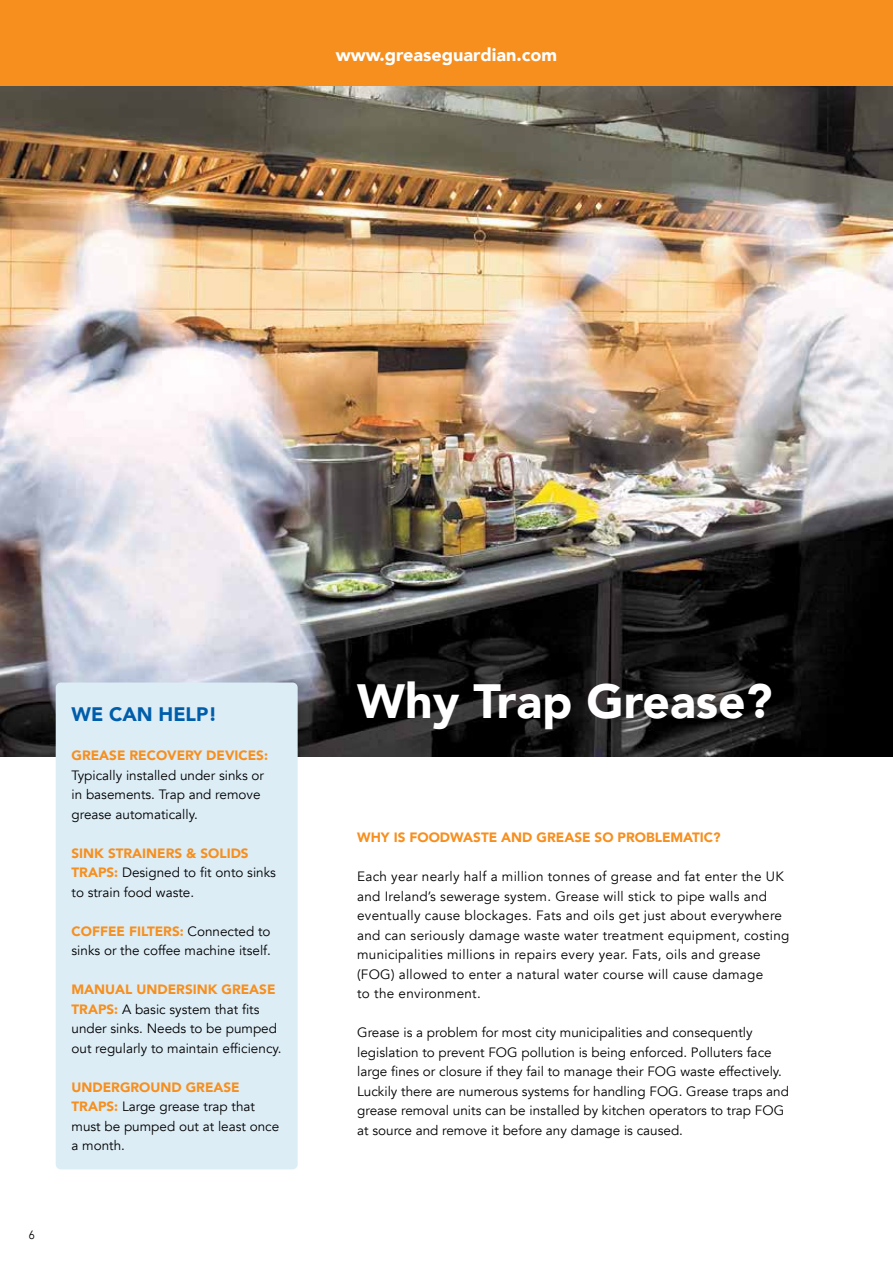
<style>
.page{position:relative;width:893px;height:1263px;background:#fff}
.page>*{position:absolute;margin:0;border:0;box-sizing:border-box;transform-origin:0 0}
.t1{font:900 48px "Avenir";color:#fff}
.t2{font:900 19.5px "Avenir";color:#005daa}
.t3{font:900 18px "Avenir";color:#fff}
.t4{font:13.5px/19.5px "Avenir";color:#000}
.t5{font:13.5px/19.5px "Avenir";letter-spacing:.02em;color:#000}
.t6{font:900 13.5px "Avenir";color:#f78f1e}
.t7{font:12px "Avenir";color:#000;scale:.9 1}
.s1{font-weight:900;color:#f78f1e}
</style>
<div class="page">
<img style="left:0;top:85px;width:893px;height:672px">
<div style="left:0;top:0;width:893px;height:85px;background:#f78f1e"></div>
<div style="left:56px;top:682px;width:242px;height:487px;background:#ddedf6;border-radius:5px"></div>
<h3 class="t3" style="left:336px;top:40px;width:222px">www.greaseguardian.com</h3>
<p class="t7" style="left:29px;top:1228px;width:8px">6</p>
<h2 class="t2" style="left:72px;top:698px;width:147px">WE CAN HELP!</h2>
<p class="t6" style="left:72px;top:744px;width:198px">GREASE RECOVERY DEVICES:</p>
<p class="t4" style="left:72px;top:765px;width:194px">Typically installed under sinks or in basements. Trap and remove grease automatically.</p>
<p class="t4" style="left:72px;top:843px;width:206px"><span class="s1">SINK STRAINERS &amp; SOLIDS<br>TRAPS:</span> Designed to fit onto sinks to strain food waste.</p>
<p class="t4" style="left:72px;top:921px;width:201px"><span class="s1">COFFEE FILTERS:</span> Connected to sinks or the coffee machine itself.</p>
<p class="t4" style="left:72px;top:980px;width:211px"><span class="s1">MANUAL UNDERSINK GREASE<br>TRAPS:</span> A basic system that fits under sinks. Needs to be pumped out regularly to maintain efficiency.</p>
<p class="t4" style="left:72px;top:1077px;width:209px"><span class="s1">UNDERGROUND GREASE<br>TRAPS:</span> Large grease trap that must be pumped out at least once a month.</p>
<h1 class="t1" style="left:357px;top:660px;width:417px">Why Trap Grease?</h1>
<p class="t6" style="left:357px;top:826px;width:365px">WHY IS FOODWASTE AND GREASE SO PROBLEMATIC?</p>
<p class="t5" style="left:357px;top:867px;width:434px">Each year nearly half a million tonnes of grease and fat enter the UK and Ireland’s sewerage system. Grease will stick to pipe walls and eventually cause blockages. Fats and oils get just about everywhere and can seriously damage waste water treatment equipment, costing municipalities millions in repairs every year. Fats, oils and grease (FOG) allowed to enter a natural water course will cause damage<br>to the environment.</p>
<p class="t4" style="left:357px;top:1023px;width:433px">Grease is a problem for most city municipalities and consequently legislation to prevent FOG pollution is being enforced. Polluters face large fines or closure if they fail to manage their FOG waste effectively.<br>Luckily there are numerous systems for handling FOG. Grease traps and grease removal units can be installed by kitchen operators to trap FOG at source and remove it before any damage is caused.</p>
</div>
